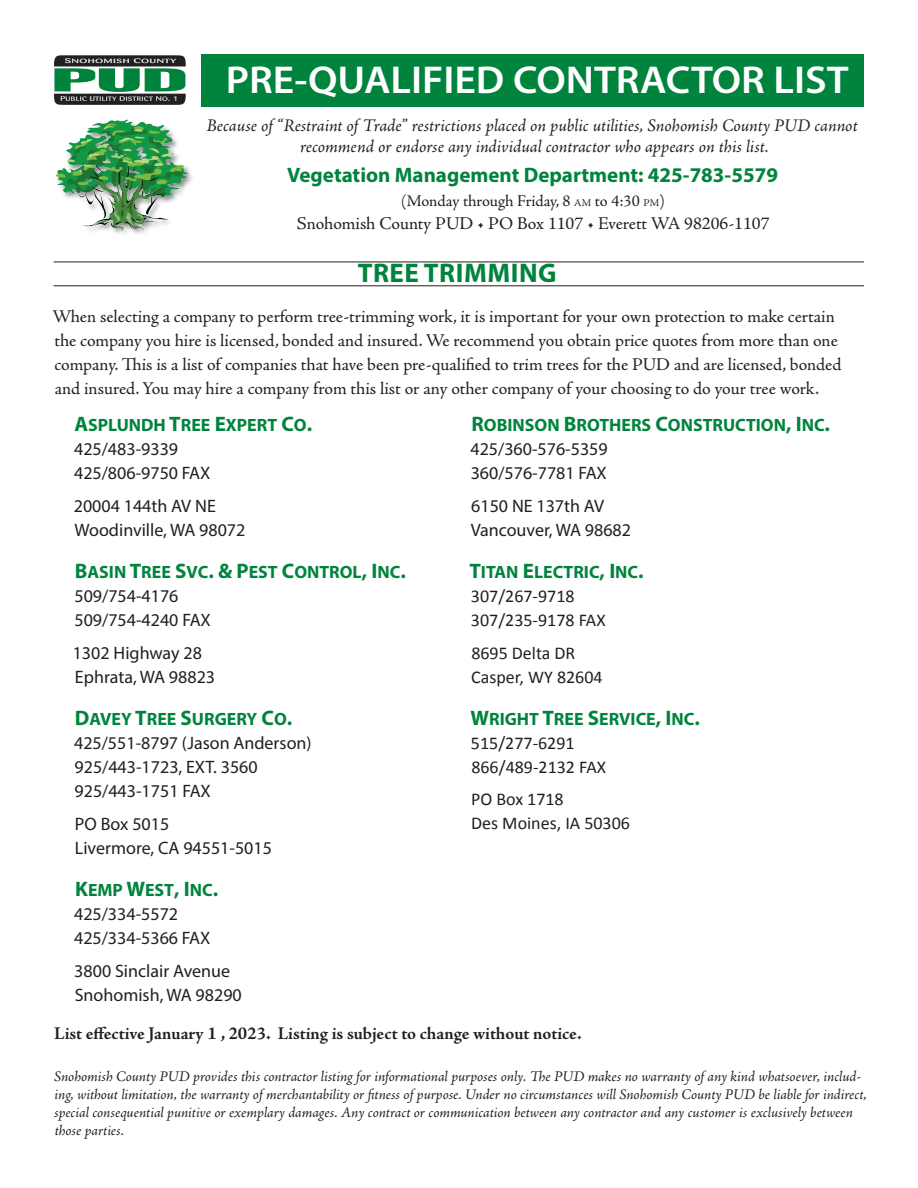
<style>
.page{position:relative;width:918px;height:1188px;background:#fff}
.page>*{position:absolute;margin:0;border:0;box-sizing:border-box;transform-origin:0 0}
.t1{font:600 39px "Myriad Pro";color:#fff;scale:1.07 1}
.t2{font:700 27px "Myriad Pro";letter-spacing:.02em;color:#00843d}
.t3{font:700 21px "Myriad Pro";color:#00843d}
.t4{font:18px/24px "Adobe Jenson Pro";letter-spacing:-.005em;color:#231f20}
.t5{font:18px/24px "Myriad Pro";color:#231f20}
.t6{font:italic 18px/21px "Adobe Jenson Pro";letter-spacing:-.005em;color:#231f20;text-align:center}
.t7{font:18px/24px "Calibri";color:#231f20}
.t8{font:700 18px "Adobe Jenson Pro";letter-spacing:-.005em;color:#231f20}
.t9{font:17.85px "Myriad Pro Bold SC850";color:#00843d}
.t10{font:16.5px "Adobe Jenson Pro";letter-spacing:-.005em;color:#231f20}
.t11{font:italic 15px/18px "Adobe Jenson Pro";letter-spacing:-.005em;color:#231f20}
.s1{font-size:10.5px}
.s2{font-size:21px}
</style>
<div class="page">
<hr style="left:54px;top:262px;width:810px;height:1px;background:#231f20">
<hr style="left:54px;top:286px;width:810px;height:1px;background:#231f20">
<div style="left:201px;top:54px;width:663px;height:52px;background:#00843d"></div>
<svg style="left:54px;top:55px;width:132px;height:50px"></svg>
<img style="left:55px;top:119px;width:135px;height:113px">
<h1 class="t1" style="left:226px;top:55px;width:584px">PRE-QUALIFIED CONTRACTOR LIST</h1>
<p class="t6" style="left:207px;top:116px;width:653px">Because of “Restraint of Trade” restrictions placed on public utilities, Snohomish County PUD cannot recommend or endorse any individual contractor who appears on this list.</p>
<p class="t3" style="left:287px;top:161px;width:492px">Vegetation Management Department: 425-783-5579</p>
<p class="t10" style="left:401px;top:191px;width:265px">(Monday through Friday, 8 <span class="s1">AM</span> to 4:30 <span class="s1">PM</span>)</p>
<p class="t4" style="left:297px;top:212px;width:474px">Snohomish County PUD • PO Box 1107 • Everett WA 98206-1107</p>
<h2 class="t2" style="left:358px;top:256px;width:200px">TREE TRIMMING</h2>
<p class="t4" style="left:53px;top:305px;width:790px">When selecting a company to perform tree-trimming work, it is important for your own protection to make certain the company you hire is licensed, bonded and insured. We recommend you obtain price quotes from more than one company. This is a list of companies that have been pre-qualified to trim trees for the PUD and are licensed, bonded and insured. You may hire a company from this list or any other company of your choosing to do your tree work.</p>
<p class="t9" style="left:74px;top:413px;width:239px"><span class="s2">A</span>SPLUNDH <span class="s2">T</span>REE <span class="s2">E</span>XPERT <span class="s2">C</span>O<span class="s2">.</span></p>
<p class="t5" style="left:74px;top:437px;width:138px">425/483-9339<br>425/806-9750 FAX</p>
<p class="t5" style="left:74px;top:494px;width:173px">20004 144th AV NE<br>Woodinville, WA 98072</p>
<p class="t9" style="left:75px;top:560px;width:332px"><span class="s2">B</span>ASIN <span class="s2">T</span>REE <span class="s2">S</span>VC<span class="s2">. &amp; P</span>EST <span class="s2">C</span>ONTROL<span class="s2">, I</span> NC<span class="s2">.</span></p>
<p class="t5" style="left:75px;top:584px;width:138px">509/754-4176<br>509/754-4240 FAX</p>
<p class="t5" style="left:73px;top:641px;width:144px">1302 Highway 28<br>Ephrata, WA 98823</p>
<p class="t9" style="left:75px;top:707px;width:219px"><span class="s2">D</span>AVEY <span class="s2">T</span>REE <span class="s2">S</span>URGERY <span class="s2">C</span>O<span class="s2">.</span></p>
<p class="t5" style="left:74px;top:730px;width:239px">425/551-8797 (Jason Anderson)<br>925/443-1723, EXT. 3560<br>925/443-1751 FAX</p>
<p class="t5" style="left:75px;top:811px;width:199px">PO Box 5015<br>Livermore, CA 94551-5015</p>
<p class="t9" style="left:75px;top:878px;width:145px"><span class="s2">K</span>EMP <span class="s2">W</span>EST<span class="s2">, I</span> NC<span class="s2">.</span></p>
<p class="t5" style="left:74px;top:901px;width:138px">425/334-5572<br>425/334-5366 FAX</p>
<p class="t5" style="left:74px;top:958px;width:169px">3800 Sinclair Avenue<br>Snohomish, WA 98290</p>
<p class="t9" style="left:471px;top:413px;width:360px"><span class="s2">R</span>OBINSON <span class="s2">B</span>ROTHERS <span class="s2">C</span>ONSTRUCTION<span class="s2">, I</span> NC<span class="s2">.</span></p>
<p class="t5" style="left:470px;top:436px;width:139px">425/360-576-5359<br>360/576-7781 FAX</p>
<p class="t5" style="left:471px;top:493px;width:162px">6150 NE 137th AV<br>Vancouver, WA 98682</p>
<p class="t9" style="left:469px;top:560px;width:176px"><span class="s2">T</span>ITAN <span class="s2">E</span>LECTRIC<span class="s2">, I</span>NC<span class="s2">.</span></p>
<p class="t7" style="left:471px;top:584px;width:136px">307/267-9718<br>307/235-9178 FAX</p>
<p class="t7" style="left:471px;top:641px;width:133px">8695 Delta DR<br>Casper, WY 82604</p>
<p class="t9" style="left:470px;top:707px;width:231px"><span class="s2">W</span>RIGHT <span class="s2">T</span>REE <span class="s2">S</span>ERVICE<span class="s2">, I</span> NC<span class="s2">.</span></p>
<p class="t7" style="left:471px;top:731px;width:137px">515/277-6291<br>866/489-2132 FAX</p>
<p class="t7" style="left:471px;top:788px;width:160px">PO Box 1718<br>Des Moines, IA 50306</p>
<p class="t8" style="left:54px;top:1023px;width:529px">List effective January 1 , 2023. Listing is subject to change without notice.</p>
<p class="t11" style="left:54px;top:1068px;width:814px">Snohomish County PUD provides this contractor listing for informational purposes only. The PUD makes no warranty of any kind whatsoever, includ&shy;ing, without limitation, the warranty of merchantability or fitness of purpose. Under no circumstances will Snohomish County PUD be liable for indirect, special consequential punitive or exemplary damages. Any contract or communication between any contractor and any customer is exclusively between those parties.</p>
</div>
